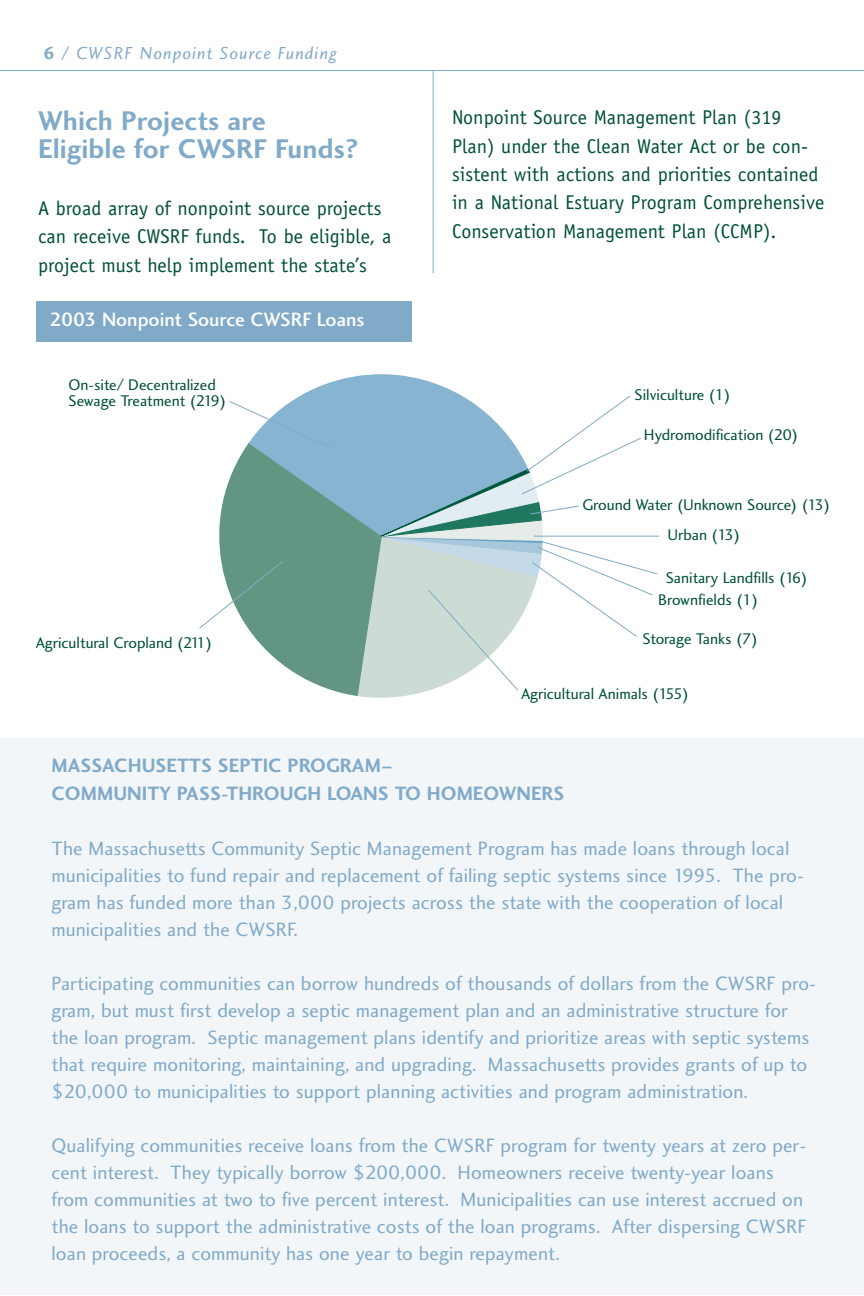
<style>
.page{position:relative;width:864px;height:1296px;background:#fff}
.page>*{position:absolute;margin:0;border:0;box-sizing:border-box;transform-origin:0 0}
.t1{font:28px/28.2px "Charlotte Sans Bold Plain";letter-spacing:.005em;color:#81aac8}
.t2{font:20px/27px "Charlotte Sans Book Plain";letter-spacing:.005em;color:#81aac8}
.t3{font:20px/28.2px "Officina Sans";letter-spacing:.005em;color:#005036}
.t4{font:20px/28px "Charlotte Sans Bold Plain";letter-spacing:.005em;color:#81aac8}
.t5{font:20px "Charlotte Sans Medium Plain";color:#fff}
.t6{font:18px "Charlotte Sans Book Italic Plain";letter-spacing:.06em;color:#81aac8}
.t7{font:16px/30px "Charlotte Sans Book Plain";color:#005036}
.s1{font-family:"Charlotte Sans Bold Plain"}
</style>
<div class="page">
<div style="left:0;top:738px;width:864px;height:557px;background:#f3f6f9"></div>
<hr style="left:0;top:70px;width:864px;height:1px;background:#81aac8">
<hr style="left:433px;top:71px;width:1px;height:202px;background:#81aac8">
<div style="left:37px;top:301px;width:375px;height:41px;background:#81aac8"></div>
<svg style="left:219px;top:374px;width:241px;height:322px"></svg>
<svg style="left:228px;top:400px;width:104px;height:49px"></svg>
<hr style="left:534px;top:536px;width:125px;height:1px;background:#81aac8">
<svg style="left:199px;top:560px;width:85px;height:70px"></svg>
<svg style="left:355px;top:395px;width:303px;height:303px"></svg>
<p class="t6" style="left:43px;top:46px;width:295px"><span class="s1">6</span> / CWSRF Nonpoint Source Funding</p>
<h1 class="t1" style="left:38px;top:109px;width:321px">Which Projects are<br>Eligible for CWSRF Funds?</h1>
<p class="t3" style="left:38px;top:196px;width:355px">A broad array of nonpoint source projects can receive CWSRF funds. To be eligible, a project must help implement the state’s</p>
<p class="t5" style="left:50px;top:312px;width:316px">2003 Nonpoint Source CWSRF Loans</p>
<p class="t7" style="left:69px;top:378px;width:159px;line-height:16px">On-site/ Decentralized<br>Sewage Treatment (219)</p>
<p class="t7" style="left:36px;top:629px;width:178px">Agricultural Cropland (211)</p>
<p class="t3" style="left:452px;top:105px;width:374px">Nonpoint Source Management Plan (319<br>Plan) under the Clean Water Act or be con&shy;sistent with actions and priorities contained in a National Estuary Program Comprehensive Conservation Management Plan (CCMP).</p>
<p class="t7" style="left:635px;top:381px;width:97px">Silviculture (1)</p>
<p class="t7" style="left:644px;top:421px;width:156px">Hydromodification (20)</p>
<p class="t7" style="left:583px;top:491px;width:249px;text-align:center">Ground Water (Unknown Source) (13)<br>Urban (13)</p>
<p class="t7" style="left:658px;top:568px;width:151px;line-height:22.2px;text-indent:8px">Sanitary Landfills (16)<br>Brownfields (1)</p>
<p class="t7" style="left:642px;top:626px;width:117px">Storage Tanks (7)</p>
<p class="t7" style="left:521px;top:681px;width:169px">Agricultural Animals (155)</p>
<p class="t4" style="left:52px;top:753px;width:514px">MASSACHUSETTS SEPTIC PROGRAM–<br>COMMUNITY PASS-THROUGH LOANS TO HOMEOWNERS</p>
<p class="t2" style="left:52px;top:837px;width:754px">The Massachusetts Community Septic Management Program has made loans through local municipalities to fund repair and replacement of failing septic systems since 1995. The pro&shy;gram has funded more than 3,000 projects across the state with the cooperation of local municipalities and the CWSRF.</p>
<p class="t2" style="left:52px;top:972px;width:766px">Participating communities can borrow hundreds of thousands of dollars from the CWSRF pro&shy;gram, but must first develop a septic management plan and an administrative structure for the loan program. Septic management plans identify and prioritize areas with septic systems that require monitoring, maintaining, and upgrading. Massachusetts provides grants of up to $20,000 to municipalities to support planning activities and program administration.</p>
<p class="t2" style="left:52px;top:1134px;width:757px">Qualifying communities receive loans from the CWSRF program for twenty years at zero per&shy;cent interest. They typically borrow $200,000. Homeowners receive twenty-year loans from communities at two to five percent interest. Municipalities can use interest accrued on the loans to support the administrative costs of the loan programs. After dispersing CWSRF loan proceeds, a community has one year to begin repayment.</p>
</div>
